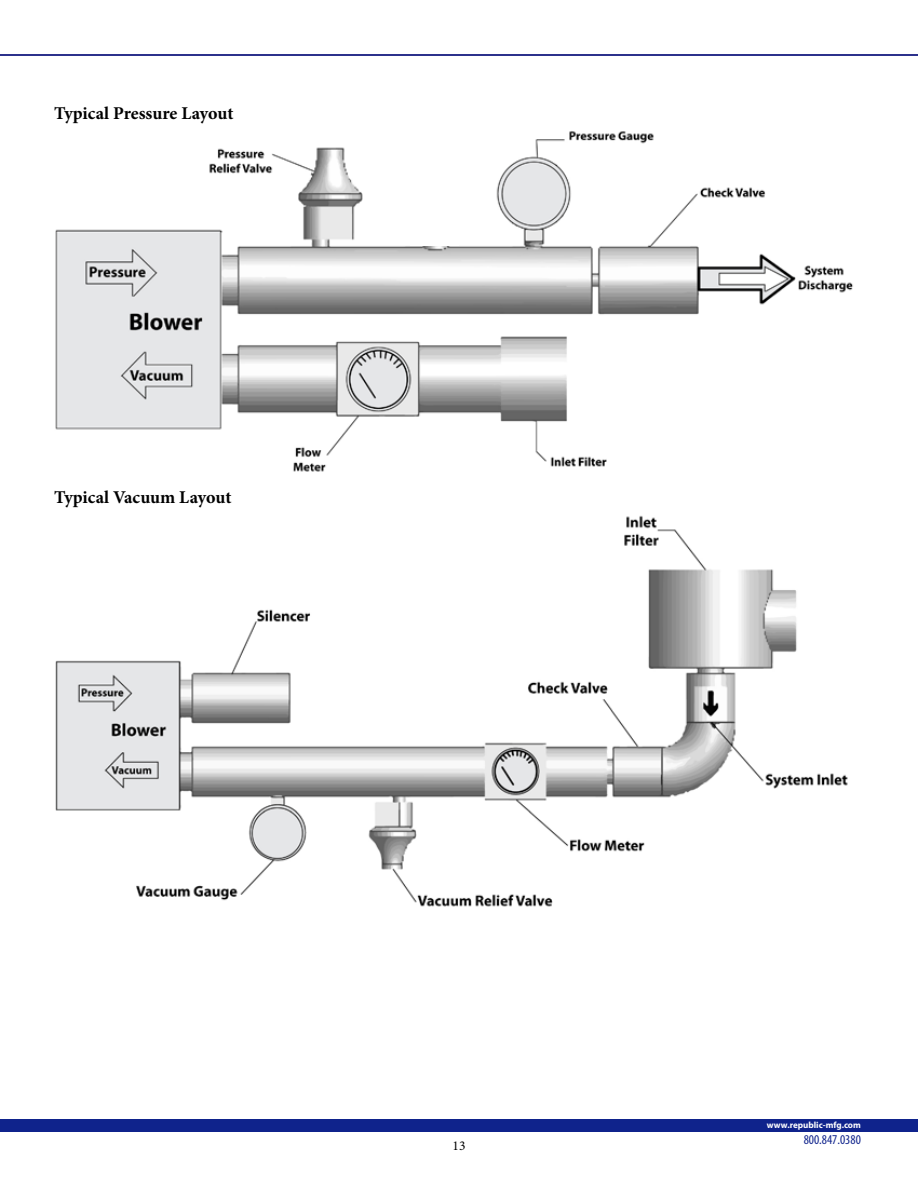
<style>
.page{position:relative;width:918px;height:1188px;background:#fff}
.page>*{position:absolute;margin:0;border:0;box-sizing:border-box;transform-origin:0 0}
.t1{font:700 18px "Minion Pro";letter-spacing:-.005em;color:#000}
.t2{font:condensed 13.5px "Myriad Pro";color:#0f238c}
.t3{font:13.5px "Minion Pro";color:#000}
.t4{font:700 9px "Myriad Pro";color:#fff}
</style>
<div class="page">
<div style="left:0;top:1119px;width:918px;height:13px;background:#0f238c"></div>
<hr style="left:0;top:54px;width:918px;height:2px;background:#2c318c">
<img style="left:55px;top:515px;width:793px;height:392px">
<img style="left:55px;top:131px;width:798px;height:341px">
<div style="left:410px;top:140px;width:49px;height:106px;background:#fff"></div>
<p class="t1" style="left:54px;top:100px;width:181px">Typical Pressure Layout</p>
<p class="t1" style="left:54px;top:485px;width:179px">Typical Vacuum Layout</p>
<p class="t3" style="left:453px;top:1137px;width:14px">13</p>
<p class="t4" style="left:767px;top:1119px;width:95px">www.republic-mfg.com</p>
<p class="t2" style="left:804px;top:1131px;width:59px">800.847.0380</p>
</div>
